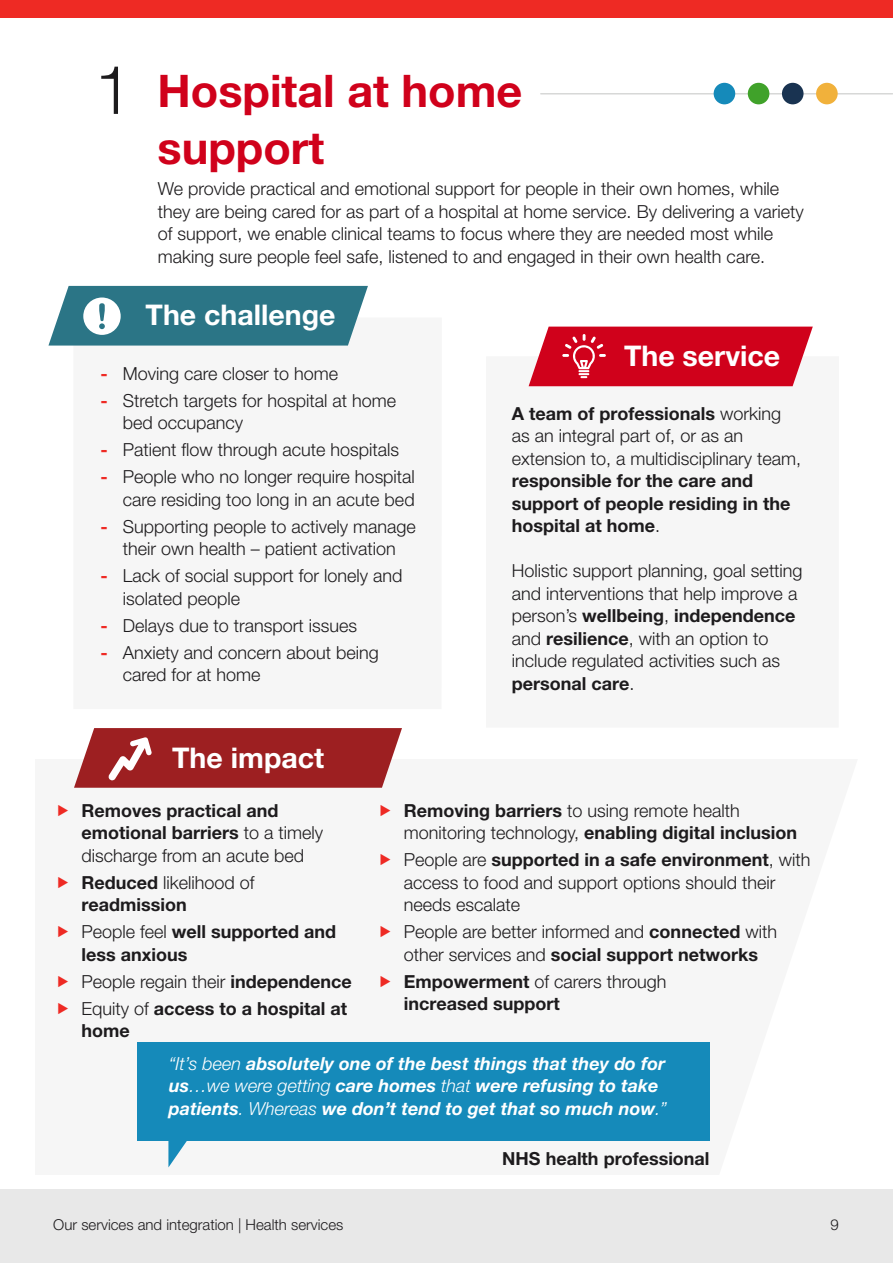
<style>
.page{position:relative;width:893px;height:1263px;background:#fff}
.page>*{position:absolute;margin:0;border:0;box-sizing:border-box;transform-origin:0 0}
.t1{font:300 67.5px "Helvetica Neue LT Pro";color:#1d1b1d}
.t2{font:700 45px/57px "Helvetica Neue LT Pro";color:#d0011b}
.t3{font:700 28.5px "Helvetica Neue LT Pro";color:#fff}
.t4{font:300 18px/22.5px "Helvetica Neue LT Pro";color:#1d1b1d}
.t5{font:700 18px/22.5px "Helvetica Neue LT Pro";color:#1d1b1d}
.t6{font:italic 700 18px/22.5px "Helvetica Neue LT Pro";color:#fff}
.t7{font:300 15px "Helvetica Neue LT Pro";color:#1d1b1d}
.s1{font-weight:700;color:#ee2a24}
.s2{font-weight:700}
.s3{font-weight:300}
</style>
<div class="page">
<div style="left:0;top:1189px;width:893px;height:74px;background:#e8e8e8"></div>
<div style="left:486px;top:356px;width:353px;height:372px;background:#f6f6f6"></div>
<div style="left:0;top:0;width:893px;height:18px;background:#ee2a24"></div>
<hr style="left:541px;top:93px;width:351px;height:2px;background:#d7d8d7">
<div style="left:73px;top:318px;width:369px;height:391px;background:#f6f6f6"></div>
<div style="left:35px;top:759px;width:843px;height:415px;background:#f6f6f6"></div>
<svg style="left:74px;top:728px;width:328px;height:60px;background:#a63436"></svg>
<div style="left:137px;top:1042px;width:572px;height:99px;background:#158aba"></div>
<svg style="left:168px;top:1141px;width:19px;height:26px"></svg>
<svg style="left:48px;top:286px;width:320px;height:60px;background:#448594"></svg>
<div style="left:816px;top:83px;width:22px;height:21px;background:#f1b13b;border-radius:50%"></div>
<div style="left:714px;top:83px;width:21px;height:21px;background:#158aba;border-radius:50%"></div>
<div style="left:748px;top:83px;width:21px;height:21px;background:#40a22a;border-radius:50%"></div>
<div style="left:782px;top:83px;width:21px;height:21px;background:#193351;border-radius:50%"></div>
<svg style="left:529px;top:327px;width:284px;height:59px;background:#d4182f"></svg>
<h1 class="t1" style="left:95px;top:49px;width:39px">1</h1>
<h2 class="t2" style="left:157px;top:61px;width:366px">Hospital at home support</h2>
<p class="t4" style="left:158px;top:177px;width:647px">We provide practical and emotional support for people in their own homes, while they are being cared for as part of a hospital at home service. By delivering a variety of support, we enable clinical teams to focus where they are needed most while making sure people feel safe, listened to and engaged in their own health care.</p>
<h3 class="t3" style="left:146px;top:298px;width:191px">The challenge</h3>
<p class="t4" style="left:100px;top:362px;width:239px"><span class="s1">-</span> Moving care closer to home</p>
<p class="t4" style="left:123px;top:389px;width:275px;text-indent:-22px"><span class="s1">-</span> Stretch targets for hospital at home bed occupancy</p>
<p class="t4" style="left:100px;top:438px;width:300px"><span class="s1">-</span> Patient flow through acute hospitals</p>
<p class="t4" style="left:100px;top:465px;width:316px;text-align:right"><span class="s1">-</span> People who no longer require hospital care residing too long in an acute bed</p>
<p class="t4" style="left:100px;top:515px;width:317px;text-align:center"><span class="s1">-</span> Supporting people to actively manage their own health – patient activation</p>
<p class="t4" style="left:123px;top:564px;width:281px;text-indent:-22px"><span class="s1">-</span> Lack of social support for lonely and isolated people</p>
<p class="t4" style="left:100px;top:614px;width:258px"><span class="s1">-</span> Delays due to transport issues</p>
<p class="t4" style="left:123px;top:641px;width:258px;text-indent:-22px"><span class="s1">-</span> Anxiety and concern about being cared for at home</p>
<h3 class="t3" style="left:172px;top:740px;width:153px">The impact</h3>
<h3 class="t3" style="left:624px;top:338px;width:158px">The service</h3>
<p class="t4" style="left:512px;top:401px;width:291px"><span class="s2">A team of professionals</span> working as an integral part of, or as an extension to, a multidisciplinary team,</p>
<p class="t5" style="left:512px;top:469px;width:280px">responsible for the care and support of people residing in the hospital at home<span class="s3">.</span></p>
<p class="t4" style="left:512px;top:559px;width:292px">Holistic support planning, goal setting and interventions that help improve a person’s <span class="s2">wellbeing</span>, <span class="s2">independence </span>and <span class="s2">resilience</span>, with an option to include regulated activities such as <span class="s2">personal care</span>.</p>
<p class="t5" style="left:81px;top:799px;width:243px">Removes practical and emotional barriers <span class="s3">to a timely discharge from an acute bed</span></p>
<p class="t5" style="left:81px;top:871px;width:175px">Reduced <span class="s3">likelihood of </span>readmission</p>
<p class="t5" style="left:81px;top:920px;width:256px"><span class="s3">People feel</span> well supported and less anxious</p>
<p class="t5" style="left:81px;top:967px;width:272px;line-height:27px"><span class="s3">People regain their</span> independence<br><span class="s3">Equity of</span> access to a hospital at</p>
<p class="t5" style="left:81px;top:1019px;width:50px">home</p>
<p class="t5" style="left:404px;top:799px;width:395px">Removing barriers <span class="s3">to using remote health monitoring technology,</span> enabling digital inclusion</p>
<p class="t4" style="left:404px;top:848px;width:408px">People are <span class="s2">supported in a safe environment</span>, with access to food and support options should their needs escalate</p>
<p class="t4" style="left:404px;top:920px;width:375px">People are better informed and <span class="s2">connected</span> with other services and <span class="s2">social support networks</span></p>
<p class="t5" style="left:404px;top:970px;width:264px">Empowerment <span class="s3">of carers through </span>increased support</p>
<p class="t6" style="left:169px;top:1052px;width:500px"><span class="s3">“It’s been</span> absolutely one of the best things that they do for us<span class="s3">…we were getting</span> care homes <span class="s3">that</span> were refusing to take patients<span class="s3">. Whereas</span> we don’t tend to get that so much now<span class="s3">.”</span></p>
<p class="t5" style="left:502px;top:1147px;width:209px">NHS health professional</p>
<p class="t7" style="left:53px;top:1216px;width:292px">Our services and integration | Health services</p>
<p class="t7" style="left:831px;top:1216px;width:10px">9</p>
</div>
